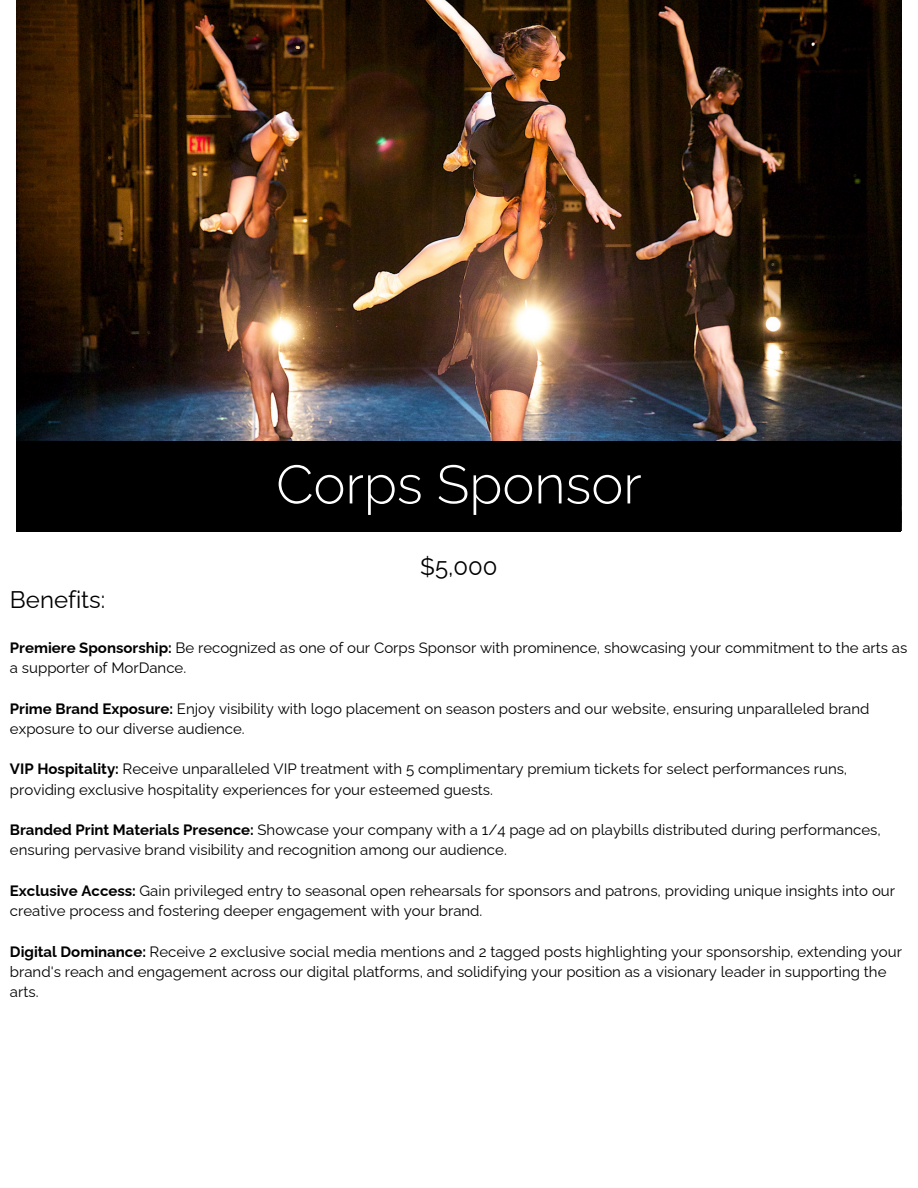
<style>
.page{position:relative;width:918px;height:1188px;background:#fff}
.page>*{position:absolute;margin:0;border:0;box-sizing:border-box;transform-origin:0 0}
.t1{font:300 54px "Raleway";color:#fff}
.t2{font:24px "Raleway";color:#000}
.t3{font:15px/20.2px "Raleway";color:#000}
.s1{font-weight:700}
</style>
<div class="page">
<img style="left:17px;top:0;width:884px;height:441px">
<div style="left:17px;top:441px;width:884px;height:90px;background:#000"></div>
<h1 class="t1" style="left:276px;top:453px;width:367px">Corps Sponsor</h1>
<h2 class="t2" style="left:420px;top:553px;width:79px">$5,000</h2>
<h2 class="t2" style="left:10px;top:585px;width:97px">Benefits:</h2>
<p class="t3" style="left:10px;top:637px;width:899px"><span class="s1">Premiere Sponsorship:</span> Be recognized as one of our Corps Sponsor with prominence, showcasing your commitment to the arts as a supporter of MorDance.</p>
<p class="t3" style="left:10px;top:698px;width:861px"><span class="s1">Prime Brand Exposure:</span> Enjoy visibility with logo placement on season posters and our website, ensuring unparalleled brand exposure to our diverse audience.</p>
<p class="t3" style="left:10px;top:759px;width:839px"><span class="s1">VIP Hospitality:</span> Receive unparalleled VIP treatment with 5 complimentary premium tickets for select performances runs, providing exclusive hospitality experiences for your esteemed guests.</p>
<p class="t3" style="left:10px;top:820px;width:872px"><span class="s1">Branded Print Materials Presence:</span> Showcase your company with a 1/4 page ad on playbills distributed during performances, ensuring pervasive brand visibility and recognition among our audience.</p>
<p class="t3" style="left:10px;top:880px;width:887px"><span class="s1">Exclusive Access:</span> Gain privileged entry to seasonal open rehearsals for sponsors and patrons, providing unique insights into our creative process and fostering deeper engagement with your brand.</p>
<p class="t3" style="left:10px;top:941px;width:894px"><span class="s1">Digital Dominance:</span> Receive 2 exclusive social media mentions and 2 tagged posts highlighting your sponsorship, extending your brand's reach and engagement across our digital platforms, and solidifying your position as a visionary leader in supporting the arts.</p>
</div>
